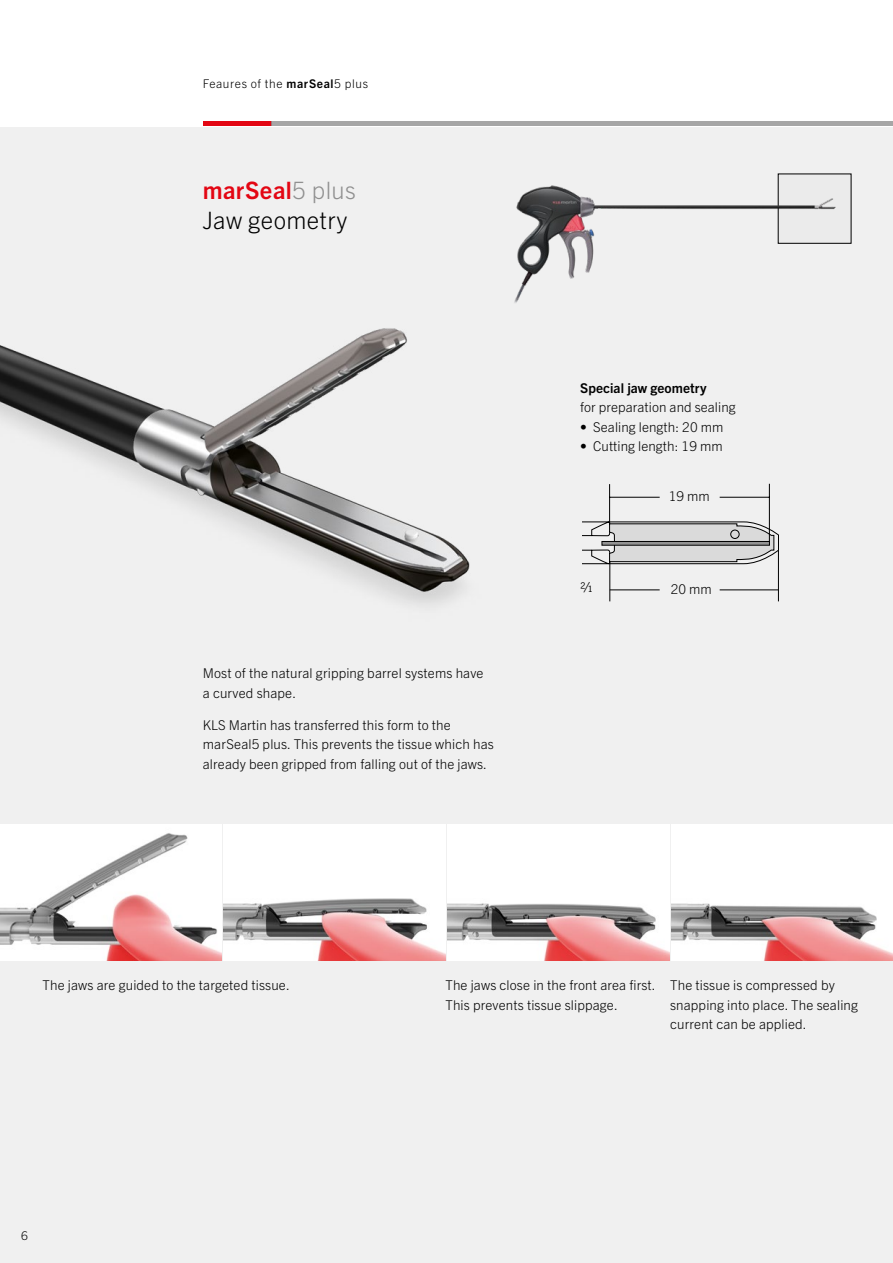
<style>
.page{position:relative;width:893px;height:1263px;background:#fff}
.page>*{position:absolute;margin:0;border:0;box-sizing:border-box;transform-origin:0 0}
.t1{font:300 24px/30px "Trade Gothic Next LT Pro";letter-spacing:.015em;color:#000}
.t2{font:300 13.5px/19.5px "Trade Gothic Next LT Pro";letter-spacing:.01em;color:#000}
.t3{font:700 13.5px "Trade Gothic Next LT Pro";letter-spacing:.005em;color:#000}
.t4{font:300 12px "Trade Gothic Next LT Pro";letter-spacing:.05em;color:#000}
.s1{font-weight:700}
.s2{font-weight:700;color:#e30613}
.s3{color:#909090}
</style>
<div class="page">
<div style="left:0;top:127px;width:893px;height:1136px;background:#f0f0f0"></div>
<hr style="left:203px;top:121px;width:68px;height:4px;background:#e30613">
<hr style="left:271px;top:121px;width:622px;height:4px;background:#a6a6a6">
<div style="left:778px;top:174px;width:73px;height:69px;background:#ebebeb"></div>
<img style="left:514px;top:173px;width:333px;height:129px">
<img style="left:0;top:824px;width:221px;height:137px">
<img style="left:224px;top:824px;width:221px;height:137px">
<img style="left:447px;top:824px;width:222px;height:137px">
<img style="left:671px;top:824px;width:222px;height:137px">
<img style="left:0;top:302px;width:517px;height:303px">
<hr style="left:720px;top:497px;width:49px;height:1px;background:#000">
<hr style="left:769px;top:484px;width:1px;height:57px;background:#000">
<hr style="left:610px;top:497px;width:50px;height:1px;background:#000">
<hr style="left:609px;top:484px;width:1px;height:40px;background:#000">
<svg style="left:583px;top:521px;width:196px;height:81px"></svg>
<p class="t4" style="left:203px;top:75px;width:167px">Feaures of the <span class="s1">marSeal</span>5 plus</p>
<h1 class="t1" style="left:203px;top:174px;width:154px"><span class="s2">marSeal</span><span class="s3">5 plus<br></span>Jaw geometry</h1>
<p class="t2" style="left:203px;top:662px;width:282px">Most of the natural gripping barrel systems have a curved shape.</p>
<p class="t2" style="left:203px;top:714px;width:292px">KLS Martin has transferred this form to the marSeal5 plus. This prevents the tissue which has already been gripped from falling out of the jaws.</p>
<p class="t3" style="left:580px;top:378px;width:128px">Special jaw geometry</p>
<p class="t2" style="left:580px;top:397px;width:157px">for preparation and sealing</p>
<p class="t2" style="left:580px;top:416px;width:145px">• Sealing length: 20 mm</p>
<p class="t2" style="left:580px;top:436px;width:144px">• Cutting length: 19 mm</p>
<p class="t2" style="left:580px;top:576px;width:14px">2/1</p>
<p class="t2" style="left:669px;top:486px;width:42px">19 mm</p>
<p class="t2" style="left:671px;top:578px;width:42px">20 mm</p>
<p class="t2" style="left:445px;top:975px;width:212px">The jaws close in the front area first.<br>This prevents tissue slippage.</p>
<p class="t2" style="left:43px;top:975px;width:249px">The jaws are guided to the targeted tissue.</p>
<p class="t2" style="left:670px;top:975px;width:189px">The tissue is compressed by snapping into place. The sealing current can be applied.</p>
<p class="t4" style="left:21px;top:1227px;width:8px">6</p>
</div>
